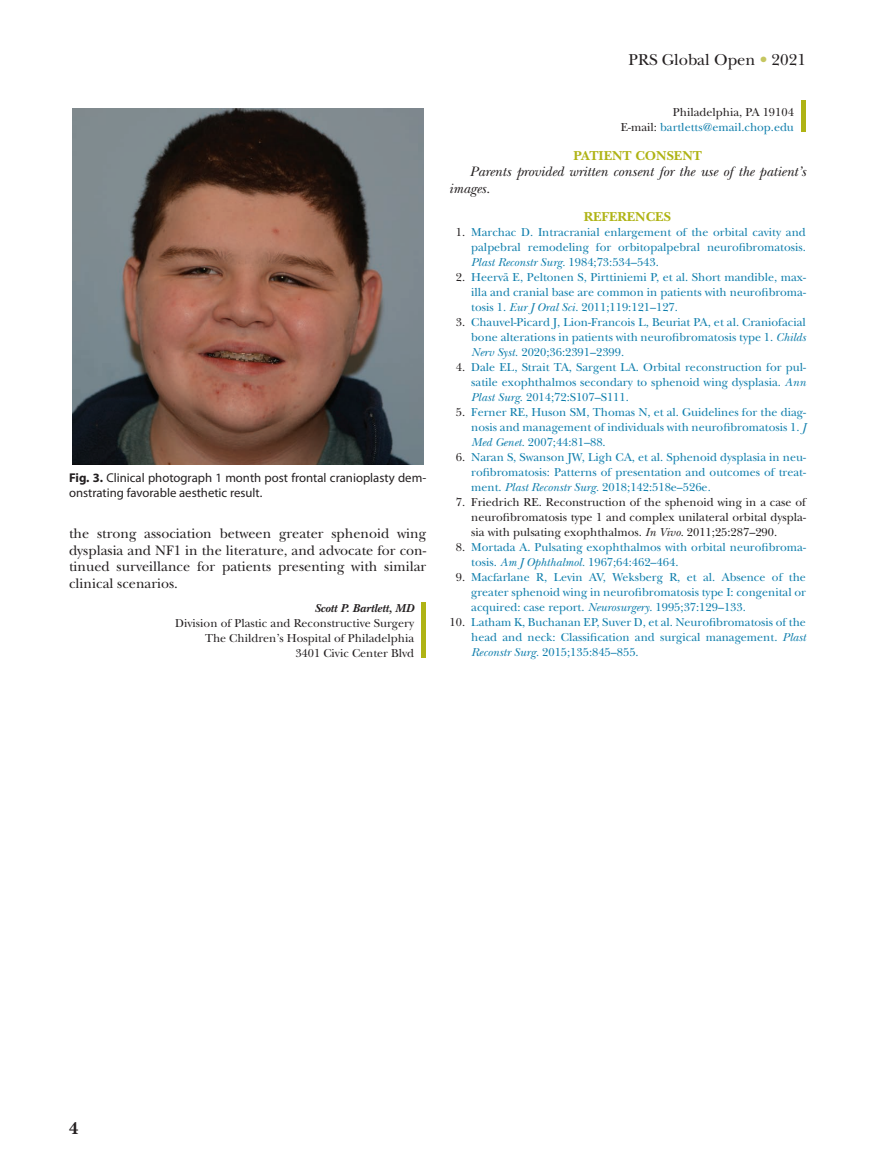
<style>
.page{position:relative;width:878px;height:1175px;background:#fff}
.page>*{position:absolute;margin:0;border:0;box-sizing:border-box;transform-origin:0 0}
.t1{font:700 18px "New Baskerville Std";color:#231f20}
.t2{font:16.5px "New Baskerville Std";color:#231f20}
.t3{font:14.25px/16.5px "New Baskerville Std";color:#231f20;text-align:justify}
.t4{font:italic 14.25px/16.5px "New Baskerville Std";color:#231f20}
.t5{font:700 13.5px "New Baskerville Std";color:#afb314}
.t6{font:12.75px/15px "Myriad Pro";color:#231f20}
.t7{font:12px/15px "New Baskerville Std";color:#0f7eac;text-align:justify}
.t8{font:12px/15px "New Baskerville Std";color:#231f20;text-align:right}
.t9{font:italic 700 12px "New Baskerville Std";color:#231f20}
.s1{font-weight:700}
.s2{color:#c5c660}
.s3{color:#0f7eac}
.s4{color:#231f20}
.s5{font-style:italic}
</style>
<div class="page">
<hr style="left:422px;top:602px;width:4px;height:15px;background:#afb314">
<hr style="left:422px;top:611px;width:4px;height:16px;background:#afb314">
<hr style="left:422px;top:626px;width:4px;height:16px;background:#afb314">
<hr style="left:422px;top:641px;width:4px;height:16px;background:#afb314">
<div style="left:801px;top:100px;width:5px;height:17px;background:#afb314"></div>
<div style="left:801px;top:116px;width:5px;height:16px;background:#afb314"></div>
<img style="left:72px;top:108px;width:351px;height:356px">
<p class="t6" style="left:69px;top:470px;width:359px"><span class="s1">Fig. 3.</span> Clinical photograph 1 month post frontal cranioplasty dem&shy;onstrating favorable aesthetic result.</p>
<p class="t3" style="left:69px;top:525px;width:359px">the strong association between greater sphenoid wing dysplasia and NF1 in the literature, and advocate for con&shy;tinued surveillance for patients presenting with similar clinical scenarios.</p>
<p class="t9" style="left:315px;top:601px;width:101px">Scott P. Bartlett, MD</p>
<p class="t8" style="left:175px;top:615px;width:240px">Division of Plastic and Reconstructive Surgery<br>The Children’s Hospital of Philadelphia<br>3401 Civic Center Blvd</p>
<h2 class="t2" style="left:628px;top:50px;width:179px">PRS Global Open <span class="s2">•</span> 2021</h2>
<p class="t8" style="left:620px;top:105px;width:175px">Philadelphia, PA 19104<br>E-mail: <span class="s3">bartletts@email.chop.edu</span></p>
<p class="t5" style="left:573px;top:147px;width:130px">PATIENT CONSENT</p>
<p class="t4" style="left:448px;top:163px;width:359px;text-indent:21px">Parents provided written consent for the use of the patient’s images.</p>
<p class="t5" style="left:583px;top:209px;width:89px">REFERENCES</p>
<p class="t7" style="left:471px;top:225px;width:336px;text-indent:-15px"><span class="s4">1.</span> Marchac D. Intracranial enlargement of the orbital cavity and palpebral remodeling for orbitopalpebral neurofibromatosis.<br><span class="s5">Plast Reconstr Surg.</span> 1984;73:534–543.</p>
<p class="t7" style="left:471px;top:270px;width:336px;text-indent:-15px"><span class="s4">2.</span> Heervä E, Peltonen S, Pirttiniemi P, et al. Short mandible, max&shy;illa and cranial base are common in patients with neurofibroma&shy;tosis 1. <span class="s5">Eur J Oral Sci.</span> 2011;119:121–127.</p>
<p class="t7" style="left:471px;top:315px;width:336px;text-indent:-15px"><span class="s4">3.</span> Chauvel-Picard J, Lion-Francois L, Beuriat PA, et al. Craniofacial bone alterations in patients with neurofibromatosis type 1. <span class="s5">Childs Nerv Syst.</span> 2020;36:2391–2399.</p>
<p class="t7" style="left:471px;top:360px;width:336px;text-indent:-15px"><span class="s4">4.</span> Dale EL, Strait TA, Sargent LA. Orbital reconstruction for pul&shy;satile exophthalmos secondary to sphenoid wing dysplasia. <span class="s5">Ann Plast Surg.</span> 2014;72:S107–S111.</p>
<p class="t7" style="left:471px;top:405px;width:336px;text-indent:-15px"><span class="s4">5.</span> Ferner RE, Huson SM, Thomas N, et al. Guidelines for the diag&shy;nosis and management of individuals with neurofibromatosis 1. <span class="s5">J Med Genet.</span> 2007;44:81–88.</p>
<p class="t7" style="left:471px;top:450px;width:336px;text-indent:-15px"><span class="s4">6.</span> Naran S, Swanson JW, Ligh CA, et al. Sphenoid dysplasia in neu&shy;rofibromatosis: Patterns of presentation and outcomes of treat&shy;ment. <span class="s5">Plast Reconstr Surg.</span> 2018;142:518e–526e.</p>
<p class="t8" style="left:471px;top:495px;width:336px;text-align:justify;text-indent:-15px">7. Friedrich RE. Reconstruction of the sphenoid wing in a case of neurofibromatosis type 1 and complex unilateral orbital dyspla&shy;sia with pulsating exophthalmos. <span class="s5">In Vivo.</span> 2011;25:287–290.</p>
<p class="t7" style="left:471px;top:540px;width:336px;text-indent:-15px"><span class="s4">8.</span> Mortada A. Pulsating exophthalmos with orbital neurofibroma&shy;tosis. <span class="s5">Am J Ophthalmol.</span> 1967;64:462–464.</p>
<p class="t7" style="left:471px;top:570px;width:336px;text-indent:-15px"><span class="s4">9.</span> Macfarlane R, Levin AV, Weksberg R, et al. Absence of the greater sphenoid wing in neurofibromatosis type I: congenital or acquired: case report. <span class="s5">Neurosurgery.</span> 1995;37:129–133.</p>
<p class="t7" style="left:471px;top:615px;width:336px;text-indent:-22px"><span class="s4">10.</span> Latham K, Buchanan EP, Suver D, et al. Neurofibromatosis of the head and neck: Classification and surgical management. <span class="s5">Plast Reconstr Surg.</span> 2015;135:845–855.</p>
<h1 class="t1" style="left:69px;top:1118px;width:11px">4</h1>
</div>
